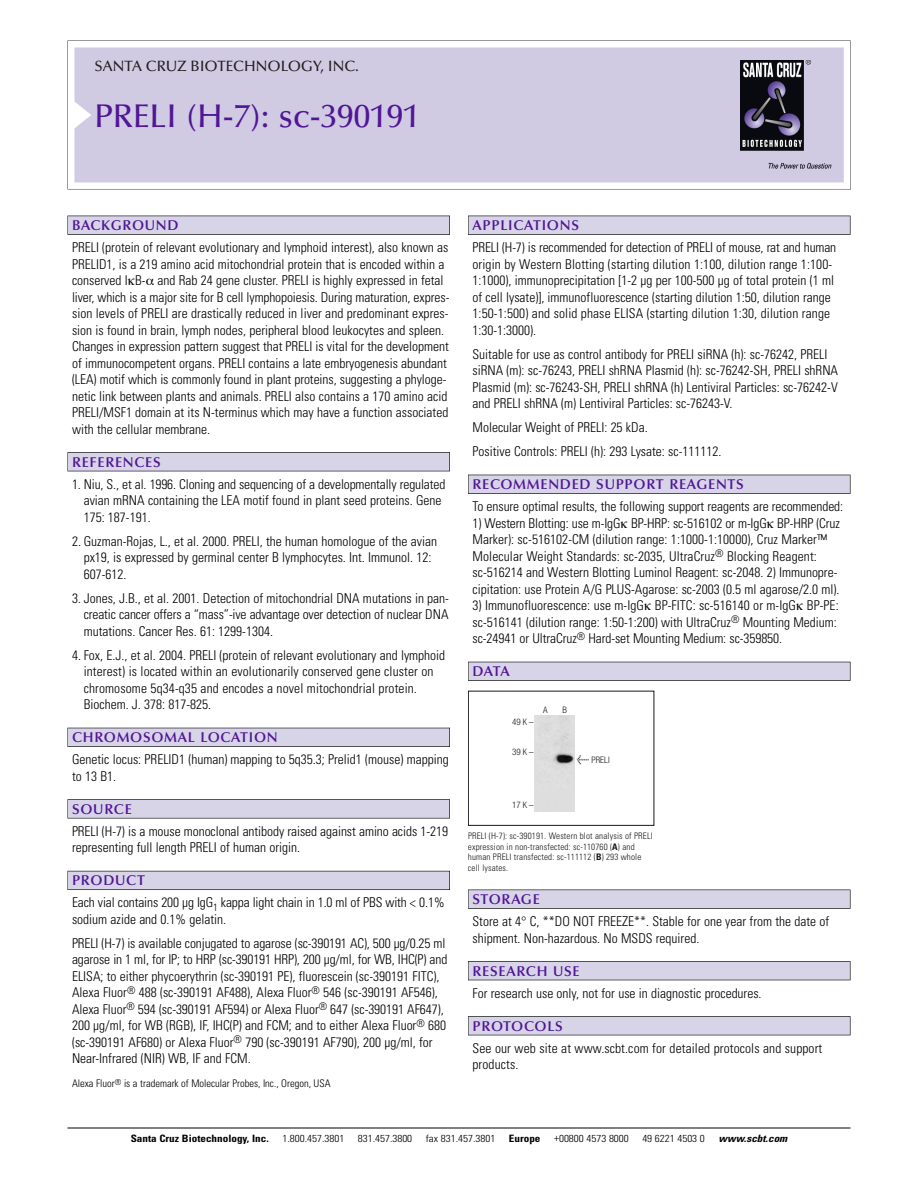
<style>
.page{position:relative;width:918px;height:1188px;background:#fff}
.page>*{position:absolute;margin:0;border:0;box-sizing:border-box;transform-origin:0 0}
.t1{font:500 33px "Optima";color:#511695}
.t2{font:500 15px "Optima";color:#231f20}
.t3{font:600 14.25px "Optima";letter-spacing:.05em;color:#511695}
.t4{font:300 condensed 13.5px/16.5px "Univers";color:#000}
.t5{font:300 condensed 10.5px "Univers";color:#000}
.t6{font:300 condensed 10.2px "Univers";color:#000;scale:1.1 1}
.t7{font:700 condensed 10.2px "Univers";color:#000;scale:1.1 1}
.t8{font:italic 700 condensed 10.2px "Univers";color:#000;scale:1.1 1}
.t9{font:300 condensed 9px/10.5px "Univers";letter-spacing:.015em;color:#191919}
.t10{font:300 condensed 9px "Helvetica Neue";color:#191919}
.s1{font-family:"Meta Plus";font-weight:400;font-stretch:normal;font-size:10.5px}
.s2{font-weight:700}
</style>
<div class="page">
<svg style="left:68px;top:40px;width:783px;height:149px"></svg>
<div style="left:74px;top:47px;width:770px;height:135px;background:#d1cae3"></div>
<img style="left:741px;top:60px;width:90px;height:108px">
<div style="left:68px;top:216px;width:382px;height:19px;background:#535256"></div>
<div style="left:68px;top:216px;width:381px;height:18px;background:#d7d4e8"></div>
<div style="left:68px;top:452px;width:382px;height:19px;background:#515155"></div>
<div style="left:68px;top:453px;width:381px;height:18px;background:#d7d4e8"></div>
<div style="left:68px;top:728px;width:382px;height:19px;background:#515057"></div>
<div style="left:68px;top:728px;width:381px;height:18px;background:#d7d4e8"></div>
<div style="left:68px;top:799px;width:382px;height:19px;background:#575659"></div>
<div style="left:68px;top:800px;width:381px;height:18px;background:#d7d4e8"></div>
<div style="left:68px;top:871px;width:382px;height:19px;background:#595860"></div>
<div style="left:68px;top:871px;width:381px;height:18px;background:#d7d4e8"></div>
<div style="left:468px;top:216px;width:382px;height:19px;background:#535256"></div>
<div style="left:468px;top:216px;width:382px;height:18px;background:#d7d4e8"></div>
<div style="left:468px;top:475px;width:382px;height:19px;background:#525156"></div>
<div style="left:468px;top:475px;width:382px;height:18px;background:#d7d4e8"></div>
<div style="left:468px;top:662px;width:382px;height:19px;background:#515057"></div>
<div style="left:468px;top:662px;width:382px;height:18px;background:#d7d4e8"></div>
<div style="left:468px;top:890px;width:382px;height:19px;background:#545457"></div>
<div style="left:468px;top:890px;width:382px;height:18px;background:#d7d4e8"></div>
<div style="left:468px;top:961px;width:382px;height:19px;background:#515056"></div>
<div style="left:468px;top:962px;width:382px;height:18px;background:#d7d4e8"></div>
<div style="left:468px;top:1016px;width:382px;height:19px;background:#515155"></div>
<div style="left:468px;top:1017px;width:382px;height:18px;background:#d7d4e8"></div>
<hr style="left:68px;top:1128px;width:782px;height:1px;background:#000">
<div style="left:468px;top:691px;width:186px;height:135px;border:1px solid #191919"></div>
<img style="left:535px;top:716px;width:40px;height:95px">
<p class="t2" style="left:94px;top:60px;width:266px">SANTA CRUZ BIOTECHNOLOGY, INC.</p>
<p class="t1" style="left:94px;top:102px;width:327px">PRELI (H-7): sc-390191</p>
<p class="t3" style="left:72px;top:219px;width:108px">BACKGROUND</p>
<p class="t4" style="left:72px;top:240px;width:379px">PRELI (protein of relevant evolutionary and lymphoid interest), also known as PRELID1, is a 219 amino acid mitochondrial protein that is encoded within a conserved I B- and Rab 24 gene cluster. PRELI is highly expressed in fetal liver, which is a major site for B cell lymphopoiesis. During maturation, expres&shy;sion levels of PRELI are drastically reduced in liver and predominant expres&shy;sion is found in brain, lymph nodes, peripheral blood leukocytes and spleen.<br>Changes in expression pattern suggest that PRELI is vital for the development of immunocompetent organs. PRELI contains a late embryogenesis abundant (LEA) motif which is commonly found in plant proteins, suggesting a phyloge&shy;netic link between plants and animals. PRELI also contains a 170 amino acid PRELI/MSF1 domain at its N-terminus which may have a function associated with the cellular membrane.</p>
<p class="t3" style="left:72px;top:456px;width:90px">REFERENCES</p>
<p class="t4" style="left:84px;top:477px;width:363px;text-indent:-12px">1. Niu, S., et al. 1996. Cloning and sequencing of a developmentally regulated avian mRNA containing the LEA motif found in plant seed proteins. Gene<br>175: 187-191.</p>
<p class="t4" style="left:84px;top:534px;width:355px;text-indent:-12px">2. Guzman-Rojas, L., et al. 2000. PRELI, the human homologue of the avian px19, is expressed by germinal center B lymphocytes. Int. Immunol. 12:<br>607-612.</p>
<p class="t4" style="left:84px;top:591px;width:367px;text-align:justify;text-indent:-12px">3. Jones, J.B., et al. 2001. Detection of mitochondrial DNA mutations in pan&shy;creatic cancer offers a “mass”-ive advantage over detection of nuclear DNA mutations. Cancer Res. 61: 1299-1304.</p>
<p class="t4" style="left:84px;top:648px;width:363px;text-indent:-12px">4. Fox, E.J., et al. 2004. PRELI (protein of relevant evolutionary and lymphoid interest) is located within an evolutionarily conserved gene cluster on chromosome 5q34-q35 and encodes a novel mitochondrial protein.<br>Biochem. J. 378: 817-825.</p>
<p class="t3" style="left:72px;top:731px;width:207px">CHROMOSOMAL LOCATION</p>
<p class="t4" style="left:72px;top:753px;width:378px">Genetic locus: PRELID1 (human) mapping to 5q35.3; Prelid1 (mouse) mapping to 13 B1.</p>
<p class="t3" style="left:72px;top:803px;width:61px">SOURCE</p>
<p class="t4" style="left:72px;top:824px;width:378px">PRELI (H-7) is a mouse monoclonal antibody raised against amino acids 1-219 representing full length PRELI of human origin.</p>
<p class="t3" style="left:72px;top:874px;width:74px">PRODUCT</p>
<p class="t4" style="left:72px;top:896px;width:374px">Each vial contains 200 µg IgG<sub>1</sub> kappa light chain in 1.0 ml of PBS with &lt; 0.1% sodium azide and 0.1% gelatin.</p>
<p class="t4" style="left:72px;top:936px;width:377px">PRELI (H-7) is available conjugated to agarose (sc-390191 AC), 500 µg/0.25 ml agarose in 1 ml, for IP; to HRP (sc-390191 HRP), 200 µg/ml, for WB, IHC(P) and ELISA; to either phycoerythrin (sc-390191 PE), fluorescein (sc-390191 FITC), Alexa Fluor<sup>®</sup> 488 (sc-390191 AF488), Alexa Fluor<sup>®</sup> 546 (sc-390191 AF546), Alexa Fluor<sup>®</sup> 594 (sc-390191 AF594) or Alexa Fluor<sup>®</sup> 647 (sc-390191 AF647), 200 µg/ml, for WB (RGB), IF, IHC(P) and FCM; and to either Alexa Fluor<sup>®</sup> 680 (sc-390191 AF680) or Alexa Fluor<sup>®</sup> 790 (sc-390191 AF790), 200 µg/ml, for Near-Infrared (NIR) WB, IF and FCM.</p>
<p class="t5" style="left:72px;top:1080px;width:260px">Alexa Fluor<sup>®</sup> is a trademark of Molecular Probes, Inc., Oregon, USA</p>
<p class="t3" style="left:473px;top:219px;width:108px">APPLICATIONS</p>
<p class="t4" style="left:473px;top:240px;width:365px">PRELI (H-7) is recommended for detection of PRELI of mouse, rat and human origin by Western Blotting (starting dilution 1:100, dilution range 1:100- 1:1000), immunoprecipitation [1-2 µg per 100-500 µg of total protein (1 ml of cell lysate)], immunofluorescence (starting dilution 1:50, dilution range 1:50-1:500) and solid phase ELISA (starting dilution 1:30, dilution range 1:30-1:3000).</p>
<p class="t4" style="left:473px;top:347px;width:367px">Suitable for use as control antibody for PRELI siRNA (h): sc-76242, PRELI siRNA (m): sc-76243, PRELI shRNA Plasmid (h): sc-76242-SH, PRELI shRNA Plasmid (m): sc-76243-SH, PRELI shRNA (h) Lentiviral Particles: sc-76242-V and PRELI shRNA (m) Lentiviral Particles: sc-76243-V.</p>
<p class="t4" style="left:473px;top:420px;width:177px">Molecular Weight of PRELI: 25 kDa.</p>
<p class="t4" style="left:473px;top:444px;width:250px">Positive Controls: PRELI (h): 293 Lysate: sc-111112.</p>
<p class="t3" style="left:473px;top:478px;width:273px">RECOMMENDED SUPPORT REAGENTS</p>
<p class="t4" style="left:473px;top:499px;width:372px">To ensure optimal results, the following support reagents are recommended:</p>
<p class="t4" style="left:473px;top:516px;width:369px">1) Western Blotting: use m-IgG BP-HRP: sc-516102 or m-IgG BP-HRP (Cruz Marker): sc-516102-CM (dilution range: 1:1000-1:10000), Cruz Marker™ Molecular Weight Standards: sc-2035, UltraCruz<sup>®</sup> Blocking Reagent: sc-516214 and Western Blotting Luminol Reagent: sc-2048. 2) Immunopre&shy;cipitation: use Protein A/G PLUS-Agarose: sc-2003 (0.5 ml agarose/2.0 ml).</p>
<p class="t4" style="left:473px;top:598px;width:368px">3) Immunofluorescence: use m-IgG BP-FITC: sc-516140 or m-IgG BP-PE: sc-516141 (dilution range: 1:50-1:200) with UltraCruz<sup>®</sup> Mounting Medium: sc-24941 or UltraCruz<sup>®</sup> Hard-set Mounting Medium: sc-359850.</p>
<p class="t3" style="left:473px;top:665px;width:39px">DATA</p>
<p class="t10" style="left:512px;top:719px;width:23px">49K–</p>
<p class="t10" style="left:512px;top:749px;width:23px">39K–</p>
<p class="t10" style="left:543px;top:706px;width:6px">A</p>
<p class="t10" style="left:563px;top:706px;width:6px">B</p>
<p class="t10" style="left:577px;top:756px;width:34px"><span class="s1">&lt;</span> PRELI</p>
<p class="t10" style="left:512px;top:801px;width:23px">17K–</p>
<p class="t9" style="left:468px;top:832px;width:186px">PRELI (H-7): sc-390191. Western blot analysis of PRELI expression in non-transfected: sc-110760 (<span class="s2">A</span>) and human PRELI transfected: sc-111112 (<span class="s2">B</span>) 293 whole cell lysates.</p>
<p class="t3" style="left:473px;top:893px;width:69px">STORAGE</p>
<p class="t4" style="left:473px;top:914px;width:358px">Store at 4° C, **DO NOT FREEZE**. Stable for one year from the date of shipment. Non-hazardous. No MSDS required.</p>
<p class="t3" style="left:473px;top:965px;width:109px">RESEARCH USE</p>
<p class="t4" style="left:473px;top:986px;width:291px">For research use only, not for use in diagnostic procedures.</p>
<p class="t3" style="left:473px;top:1020px;width:92px">PROTOCOLS</p>
<p class="t4" style="left:473px;top:1041px;width:351px">See our web site at www.scbt.com for detailed protocols and support products.</p>
<p class="t7" style="left:131px;top:1135px;width:127px">Santa Cruz Biotechnology, Inc.</p>
<p class="t6" style="left:282px;top:1135px;width:58px">1.800.457.3801</p>
<p class="t6" style="left:358px;top:1135px;width:51px">831.457.3800</p>
<p class="t6" style="left:426px;top:1135px;width:65px">fax 831.457.3801</p>
<p class="t7" style="left:509px;top:1135px;width:30px">Europe</p>
<p class="t6" style="left:554px;top:1135px;width:69px">+00800 4573 8000</p>
<p class="t6" style="left:642px;top:1135px;width:58px">49 6221 4503 0</p>
<p class="t8" style="left:719px;top:1135px;width:66px">www.scbt.com</p>
</div>
